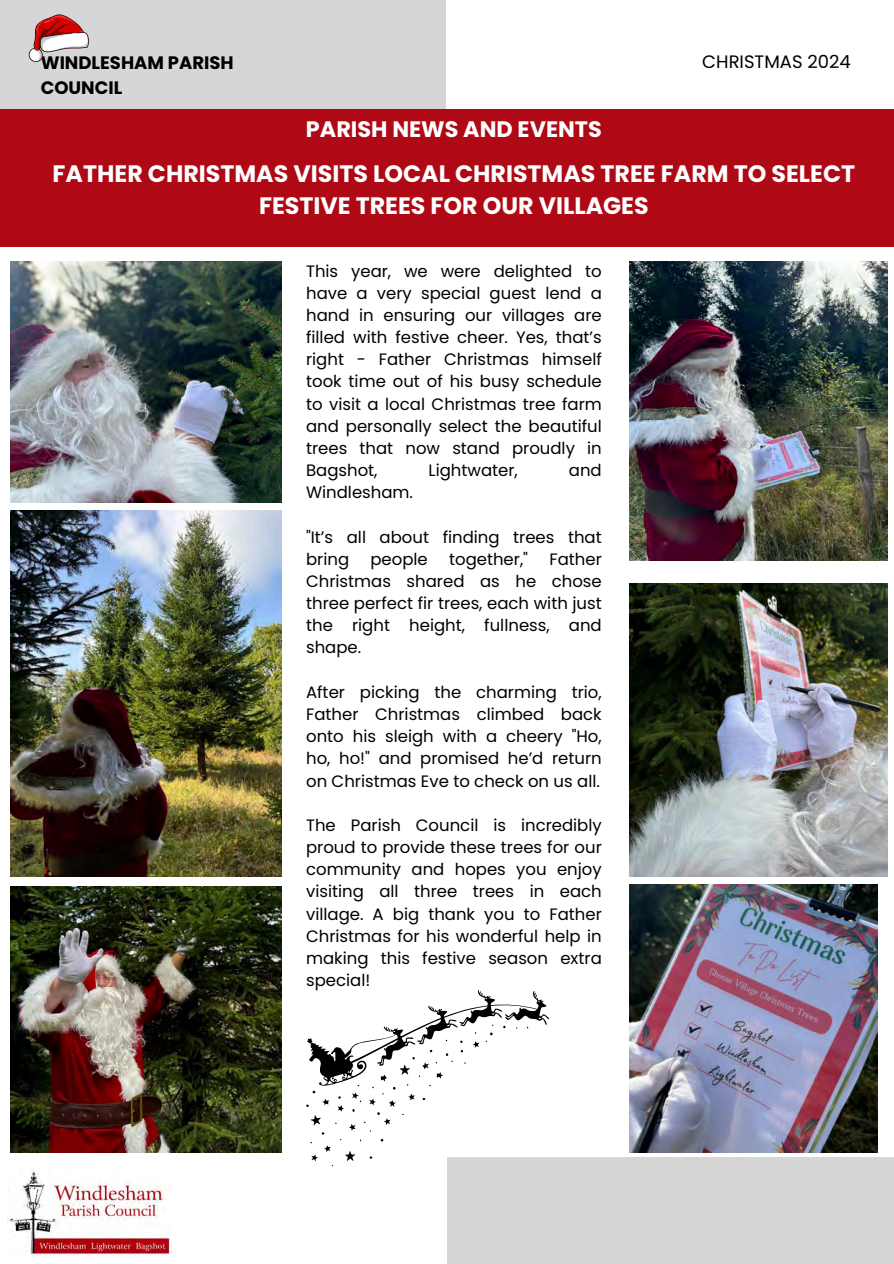
<style>
.page{position:relative;width:894px;height:1264px;background:#fff}
.page>*{position:absolute;margin:0;border:0;box-sizing:border-box;transform-origin:0 0}
.t1{font:700 23.7px/32.2px "Poppins";color:#fff;text-align:center}
.t2{font:700 22.35px "Poppins";color:#fff}
.t3{font:700 18px/24.8px "Poppins";color:#000}
.t4{font:18px "Poppins";color:#000}
.t5{font:16.5px/22.2px "Poppins";color:#000;text-align:justify}
</style>
<div class="page">
<div style="left:0;top:109px;width:893px;height:137px;background:#b00916"></div>
<div style="left:0;top:0;width:446px;height:109px;background:#d6d6d6"></div>
<div style="left:446px;top:1157px;width:447px;height:106px;background:#d6d6d6"></div>
<img style="left:9px;top:1170px;width:162px;height:86px">
<svg style="left:29px;top:14px;width:60px;height:48px"></svg>
<img style="left:10px;top:262px;width:271px;height:240px">
<img style="left:629px;top:262px;width:258px;height:298px">
<img style="left:10px;top:510px;width:271px;height:366px">
<img style="left:629px;top:583px;width:257px;height:293px">
<img style="left:10px;top:886px;width:271px;height:266px">
<img style="left:629px;top:884px;width:248px;height:268px">
<svg style="left:306px;top:989px;width:243px;height:177px"></svg>
<p class="t3" style="left:41px;top:51px;width:194px">WINDLESHAM PARISH<br>COUNCIL</p>
<p class="t2" style="left:306px;top:114px;width:297px">PARISH NEWS AND EVENTS</p>
<p class="t4" style="left:702px;top:49px;width:150px">CHRISTMAS 2024</p>
<h2 class="t1" style="left:53px;top:157px;width:803px">FATHER CHRISTMAS VISITS LOCAL CHRISTMAS TREE FARM TO SELECT<br>FESTIVE TREES FOR OUR VILLAGES</h2>
<h3 class="t5" style="left:306px;top:260px;width:297px">This year, we were delighted to have a very special guest lend a hand in ensuring our villages are filled with festive cheer. Yes, that’s right - Father Christmas himself took time out of his busy schedule to visit a local Christmas tree farm and personally select the beautiful trees that now stand proudly in Bagshot,</h3>
<h3 class="t5" style="left:428px;top:459px;width:91px">Lightwater,</h3>
<h3 class="t5" style="left:568px;top:459px;width:34px">and</h3>
<h3 class="t5" style="left:306px;top:481px;width:108px">Windlesham.</h3>
<h1 class="t5" style="left:306px;top:526px;width:297px">"It’s all about finding trees that bring</h1>
<h1 class="t5" style="left:370px;top:548px;width:59px">people</h1>
<h1 class="t5" style="left:449px;top:548px;width:80px">together,"</h1>
<h1 class="t5" style="left:306px;top:548px;width:297px;text-indent:243px">Father Christmas shared as he chose three perfect fir trees, each with just the right height, fullness, and shape.</h1>
<h1 class="t5" style="left:306px;top:681px;width:297px">After picking the charming trio, Father Christmas climbed back onto his sleigh with a cheery "Ho, ho, ho!" and promised he’d return on Christmas Eve to check on us all.</h1>
<p class="t5" style="left:306px;top:814px;width:297px">The Parish Council is incredibly proud to provide these trees for our community and hopes you enjoy visiting all three trees in each village. A big thank you to Father Christmas for his wonderful help in making this festive season extra special!</p>
</div>
